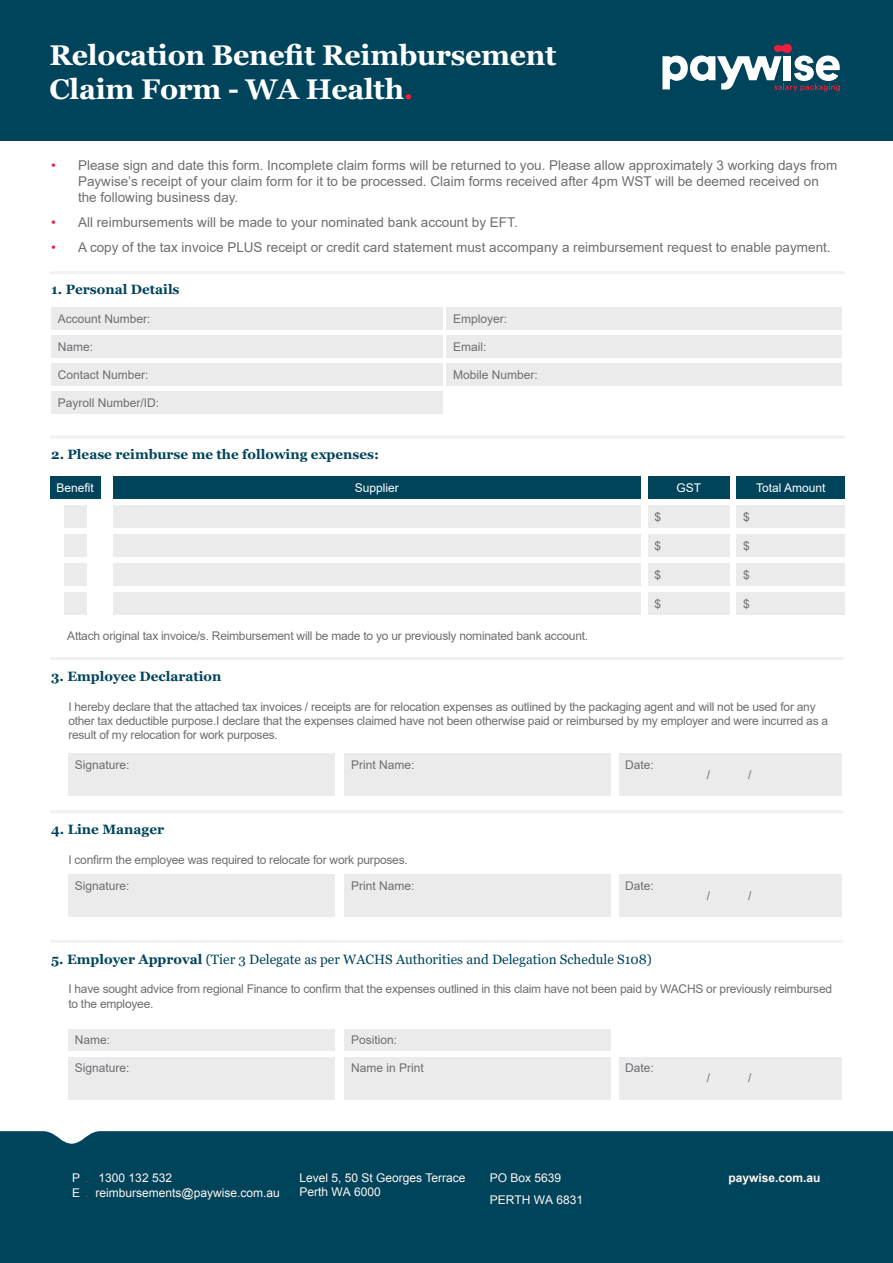
<style>
.page{position:relative;width:893px;height:1263px;background:#fff}
.page>*{position:absolute;margin:0;border:0;box-sizing:border-box;transform-origin:0 0}
.t1{font:700 28.5px/34.2px "Georgia";letter-spacing:-.01em;color:#fff}
.t2{font:13.5px/16.2px "Arial";color:#6d6e71}
.t3{font:700 13.5px "Georgia";color:#00445b}
.t4{font:13.5px "Georgia";color:#00445b}
.t5{font:12px/14.4px "Arial";letter-spacing:-.02em;color:#6d6e71}
.t6{font:12px "Arial";color:#6d6e71}
.t7{font:12px/14.4px "Arial";color:#fff6f1}
.t8{font:12px "Arial";color:#fff}
.t9{font:700 12px "Arial";color:#fff6f1}
.s1{color:#ee1f3c}
.s2{font-weight:700}
</style>
<div class="page">
<div style="left:0;top:0;width:893px;height:140px;background:#00445b"></div>
<div style="left:0;top:1131px;width:893px;height:132px;background:#00445b"></div>
<svg style="left:662px;top:44px;width:178px;height:47px"></svg>
<div style="left:68px;top:753px;width:266px;height:43px;background:#ebebec"></div>
<div style="left:68px;top:1057px;width:266px;height:42px;background:#ebebec"></div>
<div style="left:68px;top:1029px;width:266px;height:22px;background:#ebebec"></div>
<div style="left:68px;top:874px;width:266px;height:43px;background:#ebebec"></div>
<div style="left:345px;top:753px;width:266px;height:43px;background:#ebebec"></div>
<div style="left:345px;top:1057px;width:266px;height:42px;background:#ebebec"></div>
<div style="left:345px;top:1029px;width:266px;height:22px;background:#ebebec"></div>
<div style="left:345px;top:874px;width:266px;height:43px;background:#ebebec"></div>
<div style="left:619px;top:753px;width:222px;height:43px;background:#ebebec"></div>
<div style="left:619px;top:1057px;width:222px;height:42px;background:#ebebec"></div>
<div style="left:619px;top:874px;width:222px;height:43px;background:#ebebec"></div>
<hr style="left:51px;top:271px;width:793px;height:3px;background:#f1f1f2">
<hr style="left:51px;top:436px;width:793px;height:3px;background:#f1f1f2">
<hr style="left:51px;top:657px;width:791px;height:3px;background:#f1f1f2">
<hr style="left:51px;top:940px;width:791px;height:3px;background:#f1f1f2">
<hr style="left:51px;top:810px;width:791px;height:3px;background:#f1f1f2">
<div style="left:51px;top:335px;width:391px;height:23px;background:#ebebec"></div>
<div style="left:446px;top:335px;width:396px;height:23px;background:#ebebec"></div>
<div style="left:51px;top:363px;width:391px;height:23px;background:#ebebec"></div>
<div style="left:51px;top:307px;width:391px;height:23px;background:#ebebec"></div>
<div style="left:446px;top:363px;width:396px;height:23px;background:#ebebec"></div>
<div style="left:446px;top:307px;width:396px;height:23px;background:#ebebec"></div>
<div style="left:51px;top:391px;width:391px;height:23px;background:#ebebec"></div>
<div style="left:113px;top:476px;width:528px;height:23px;background:#00445b"></div>
<div style="left:113px;top:505px;width:528px;height:23px;background:#ebebec"></div>
<div style="left:113px;top:534px;width:528px;height:23px;background:#ebebec"></div>
<div style="left:113px;top:563px;width:528px;height:23px;background:#ebebec"></div>
<div style="left:113px;top:592px;width:528px;height:23px;background:#ebebec"></div>
<div style="left:648px;top:476px;width:81px;height:23px;background:#00445b"></div>
<div style="left:648px;top:505px;width:81px;height:23px;background:#ebebec"></div>
<div style="left:648px;top:534px;width:81px;height:23px;background:#ebebec"></div>
<div style="left:648px;top:563px;width:81px;height:23px;background:#ebebec"></div>
<div style="left:648px;top:592px;width:81px;height:23px;background:#ebebec"></div>
<div style="left:50px;top:476px;width:50px;height:23px;background:#00445b"></div>
<div style="left:64px;top:505px;width:22px;height:23px;background:#ebebec"></div>
<div style="left:64px;top:534px;width:22px;height:23px;background:#ebebec"></div>
<div style="left:64px;top:563px;width:22px;height:23px;background:#ebebec"></div>
<div style="left:64px;top:592px;width:22px;height:23px;background:#ebebec"></div>
<div style="left:737px;top:476px;width:108px;height:23px;background:#00445b"></div>
<div style="left:737px;top:505px;width:108px;height:23px;background:#ebebec"></div>
<div style="left:737px;top:534px;width:108px;height:23px;background:#ebebec"></div>
<div style="left:737px;top:563px;width:108px;height:23px;background:#ebebec"></div>
<div style="left:737px;top:592px;width:108px;height:23px;background:#ebebec"></div>
<h1 class="t1" style="left:50px;top:38px;width:508px">Relocation Benefit Reimbursement<br>Claim Form - WA Health<span class="s1">.</span></h1>
<p class="t2" style="left:78px;top:157px;width:761px;text-indent:-27px"><span class="s1">•</span> Please sign and date this form. Incomplete claim forms will be returned to you. Please allow approximately 3 working days from<br>Paywise’s receipt of your claim form for it to be processed. Claim forms received after 4pm WST will be deemed received on the following business day.</p>
<p class="t2" style="left:51px;top:214px;width:468px"><span class="s1">•</span> All reimbursements will be made to your nominated bank account by EFT.</p>
<p class="t2" style="left:51px;top:239px;width:781px"><span class="s1">•</span> A copy of the tax invoice PLUS receipt or credit card statement must accompany a reimbursement request to enable payment.</p>
<p class="t3" style="left:51px;top:281px;width:130px">1. Personal Details</p>
<p class="t6" style="left:58px;top:311px;width:94px">Account Number:</p>
<p class="t6" style="left:453px;top:311px;width:56px">Employer:</p>
<p class="t5" style="left:58px;top:340px;width:37px">Name:</p>
<p class="t5" style="left:453px;top:340px;width:35px">Email:</p>
<p class="t6" style="left:58px;top:367px;width:92px">Contact Number:</p>
<p class="t6" style="left:453px;top:367px;width:86px">Mobile Number:</p>
<p class="t6" style="left:58px;top:395px;width:103px">Payroll Number/ID:</p>
<p class="t3" style="left:51px;top:445px;width:329px">2. Please reimburse me the following expenses:</p>
<p class="t8" style="left:56px;top:479px;width:39px">Benefit</p>
<p class="t8" style="left:756px;top:479px;width:71px">Total Amount</p>
<p class="t5" style="left:743px;top:509px;width:8px">$</p>
<p class="t5" style="left:743px;top:538px;width:8px">$</p>
<p class="t5" style="left:743px;top:567px;width:8px">$</p>
<p class="t5" style="left:743px;top:596px;width:8px">$</p>
<p class="t5" style="left:67px;top:629px;width:522px">Attach original tax invoice/s. Reimbursement will be made to yo ur previously nominated bank account.</p>
<p class="t8" style="left:355px;top:479px;width:46px">Supplier</p>
<p class="t8" style="left:676px;top:479px;width:26px">GST</p>
<p class="t5" style="left:654px;top:509px;width:8px">$</p>
<p class="t5" style="left:654px;top:538px;width:8px">$</p>
<p class="t5" style="left:654px;top:567px;width:8px">$</p>
<p class="t5" style="left:654px;top:596px;width:8px">$</p>
<p class="t3" style="left:51px;top:667px;width:172px">3. Employee Declaration</p>
<p class="t5" style="left:68px;top:699px;width:761px">I hereby declare that the attached tax invoices / receipts are for relocation expenses as outlined by the packaging agent and will not be used for any other tax deductible purpose.I declare that the expenses claimed have not been otherwise paid or reimbursed by my employer and were incurred as a result of my relocation for work purposes.</p>
<p class="t6" style="left:75px;top:756px;width:56px">Signature:</p>
<p class="t3" style="left:51px;top:821px;width:114px">4. Line Manager</p>
<p class="t6" style="left:351px;top:756px;width:65px">Print Name:</p>
<p class="t5" style="left:68px;top:852px;width:341px">I confirm the employee was required to relocate for work purposes.</p>
<p class="t6" style="left:75px;top:877px;width:56px">Signature:</p>
<p class="t6" style="left:351px;top:877px;width:65px">Print Name:</p>
<p class="t5" style="left:625px;top:757px;width:30px">Date:</p>
<p class="t5" style="left:625px;top:878px;width:30px">Date:</p>
<p class="t4" style="left:51px;top:951px;width:602px"><span class="s2">5. Employer Approval</span> (Tier 3 Delegate as per WACHS Authorities and Delegation Schedule S108)</p>
<p class="t5" style="left:707px;top:768px;width:5px">/</p>
<p class="t5" style="left:748px;top:768px;width:5px">/</p>
<p class="t5" style="left:707px;top:888px;width:5px">/</p>
<p class="t5" style="left:748px;top:888px;width:5px">/</p>
<p class="t5" style="left:68px;top:982px;width:765px">I have sought advice from regional Finance to confirm that the expenses outlined in this claim have not been paid by WACHS or previously reimbursed to the employee.</p>
<p class="t5" style="left:75px;top:1032px;width:37px">Name:</p>
<p class="t6" style="left:75px;top:1059px;width:56px">Signature:</p>
<p class="t6" style="left:351px;top:1032px;width:48px">Position:</p>
<p class="t6" style="left:351px;top:1059px;width:74px">Name in Print</p>
<p class="t5" style="left:625px;top:1060px;width:30px">Date:</p>
<p class="t5" style="left:707px;top:1071px;width:5px">/</p>
<p class="t5" style="left:748px;top:1071px;width:5px">/</p>
<p class="t7" style="left:72px;top:1171px;width:209px">P <span class="s1">.</span> 1300 132 532<br>E <span class="s1">.</span> reimbursements@paywise.com.au</p>
<p class="t7" style="left:299px;top:1171px;width:168px;line-height:13.5px">Level 5, 50 St Georges Terrace<br>Perth WA 6000</p>
<p class="t7" style="left:490px;top:1167px;width:95px;line-height:22px">PO Box 5639<br>PERTH WA 6831</p>
<p class="t9" style="left:728px;top:1170px;width:94px">paywise.com.au</p>
</div>
